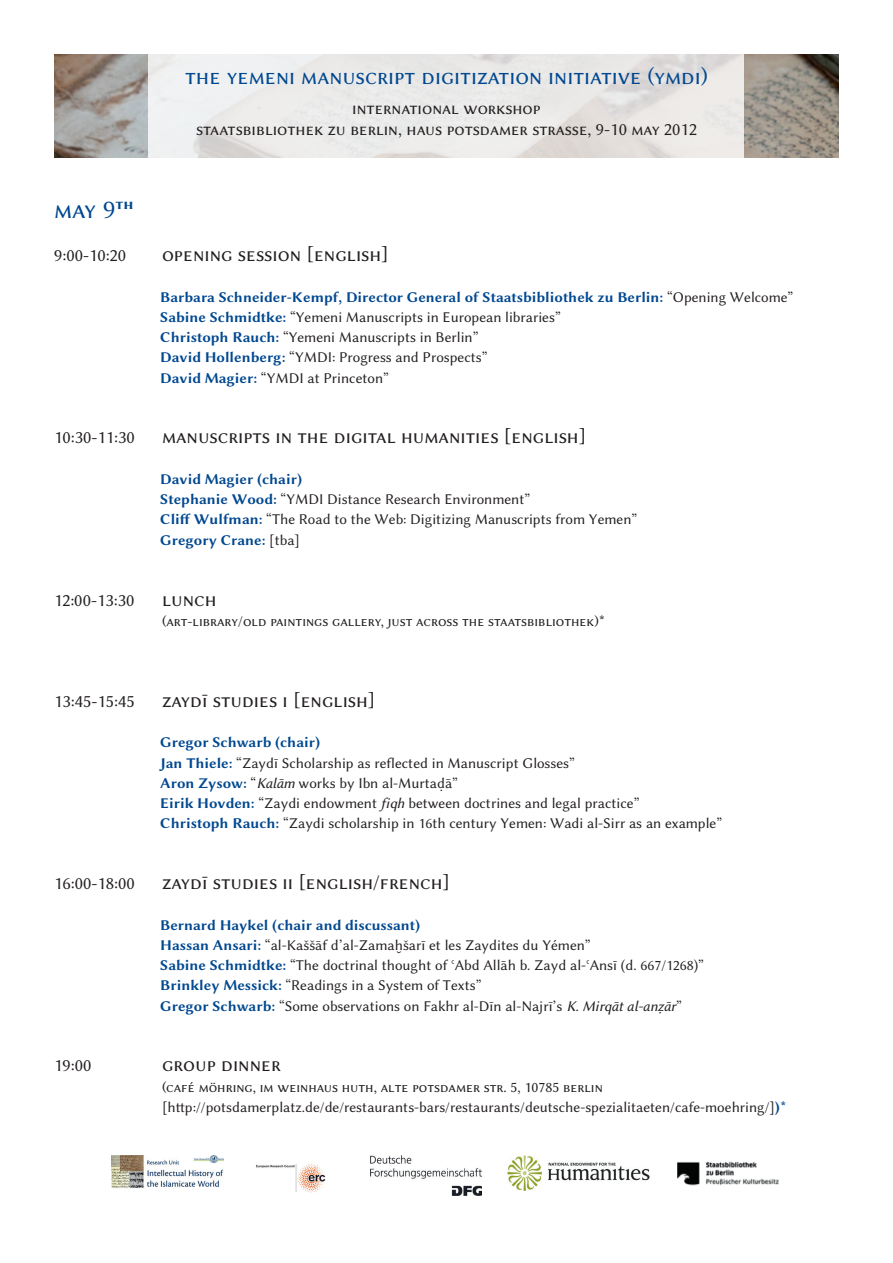
<style>
.page{position:relative;width:893px;height:1263px;background:#fff}
.page>*{position:absolute;margin:0;border:0;box-sizing:border-box;transform-origin:0 0}
.t1{font:27px "Lin Biolinum O";color:#014890}
.t2{font:24px "Lin Biolinum O";color:#014890}
.t3{font:21px "Lin Biolinum O";color:#231f20}
.t4{font:18px/21px "Lin Biolinum O";color:#231f20;text-align:center}
.t5{font:15px/20.2px "Lin Biolinum O";color:#231f20}
.t6{font:15px "Lin Biolinum OB";color:#014890}
.s1{font-family:"Lin Biolinum O";color:#231f20}
.s2{font-family:"Lin Biolinum OB";color:#014890}
.s3{font-family:"Lin Biolinum OI"}
</style>
<div class="page">
<img style="left:54px;top:54px;width:785px;height:104px">
<svg style="left:149px;top:54px;width:595px;height:104px;background:#e9e8e7"></svg>
<img style="left:111px;top:1155px;width:113px;height:33px">
<img style="left:256px;top:1164px;width:70px;height:29px">
<img style="left:370px;top:1155px;width:111px;height:41px">
<img style="left:507px;top:1155px;width:142px;height:35px">
<img style="left:677px;top:1161px;width:102px;height:25px">
<h1 class="t1" style="left:54px;top:194px;width:81px">May 9<sup>th</sup></h1>
<h2 class="t2" style="left:185px;top:63px;width:524px">The Yemeni Manuscript D igitization I nitiative (YMDI)</h2>
<p class="t4" style="left:196px;top:98px;width:502px">International Workshop<br>Staatsbibliothek zu Berlin, HausPotsdamer Strasse, 9-10 May 2012</p>
<p class="t4" style="left:54px;top:245px;width:74px">9:00-10:20</p>
<h3 class="t3" style="left:162px;top:242px;width:228px">Opening Session [English]</h3>
<p class="t6" style="left:160px;top:286px;width:635px">Barbara Schneider-Kempf, Director General of Staatsbibliothek zu Berlin: <span class="s1">“Opening Welcome”</span></p>
<p class="t5" style="left:160px;top:307px;width:402px"><span class="s2">Sabine Schmidtke:</span> “Yemeni Manuscripts in European libraries” <span class="s2">Christoph Rauch:</span> “Yemeni Manuscripts in Berlin”<br><span class="s2">David Hollenberg:</span> “YMDI: Progress and Prospects”<br><span class="s2">David Magier:</span> “YMDI at Princeton”</p>
<p class="t4" style="left:54px;top:427px;width:82px">10:30-11:30</p>
<h3 class="t3" style="left:162px;top:425px;width:426px">Manuscripts in the digital humanities [English]</h3>
<p class="t6" style="left:160px;top:469px;width:143px">David Magier (chair)</p>
<p class="t5" style="left:160px;top:489px;width:478px"><span class="s2">Stephanie Wood:</span> “YMDI Distance Research Environment”<br><span class="s2">Cliff Wulfman:</span> “The Road to the Web: Digitizing Manuscripts from Yemen”</p>
<p class="t6" style="left:160px;top:529px;width:141px">Gregory Crane: <span class="s1">[tba]</span></p>
<p class="t4" style="left:54px;top:589px;width:82px">12:00-13:30</p>
<h3 class="t3" style="left:162px;top:587px;width:56px">Lunch</h3>
<p class="t5" style="left:162px;top:611px;width:282px">(Art-library/Old paintingsGallery, just across</p>
<p class="t5" style="left:462px;top:611px;width:145px">the Staatsbibliothek)*</p>
<p class="t4" style="left:54px;top:691px;width:82px">13:45-15:45</p>
<h3 class="t3" style="left:162px;top:688px;width:215px">Zaydī StudiesI [English]</h3>
<p class="t6" style="left:160px;top:732px;width:161px">Gregor Schwarb (chair)</p>
<p class="t5" style="left:160px;top:753px;width:563px"><span class="s2">Jan Thiele:</span> “Zaydī Scholarship as reflected in Manuscript Glosses”<br><span class="s2">Aron Zysow:</span> “<span class="s3">Kalām</span> works by Ibn al-Murtaḍā”<br><span class="s2">Eirik Hovden:</span> “Zaydi endowment <span class="s3">fiqh</span> between doctrines and legal practice”<br><span class="s2">Christoph Rauch:</span> “Zaydi scholarship in 16th century Yemen: Wadi al-Sirr as an example”</p>
<p class="t4" style="left:54px;top:873px;width:82px">16:00-18:00</p>
<h3 class="t3" style="left:162px;top:870px;width:290px">Zaydī StudiesII [English/French]</h3>
<p class="t6" style="left:160px;top:914px;width:261px">Bernard Haykel (chair and discussant)</p>
<p class="t5" style="left:160px;top:935px;width:545px"><span class="s2">Hassan Ansari:</span> “al-Kaššāf d’al-Zamaḫšarī et les Zaydites du Yémen”<br><span class="s2">Sabine Schmidtke:</span> “The doctrinal thought of ʿAbd Allāh b. Zayd al-ʿAnsī (d. 667/1268)” <span class="s2">Brinkley Messick:</span> “Readings in a System of Texts”<br><span class="s2">Gregor Schwarb:</span> “Some observations on Fakhr al-Dīn al-Najrī’s <span class="s3">K. Mirqāt al-anẓār</span>”</p>
<p class="t4" style="left:54px;top:1055px;width:39px">19:00</p>
<h3 class="t3" style="left:162px;top:1052px;width:120px">Group Dinner</h3>
<p class="t5" style="left:162px;top:1077px;width:64px">(CAFÉ MÖHRING</p>
<p class="t5" style="left:162px;top:1077px;width:626px;text-indent:91px">, Im WeinhausH uth, Alte Potsdamer Str. 5, 10785 Berlin [http://potsdamerplatz.de/de/restaurants-bars/restaurants/deutsche-spezialitaeten/cafe-moehring/]<span class="s2">)*</span></p>
</div>
